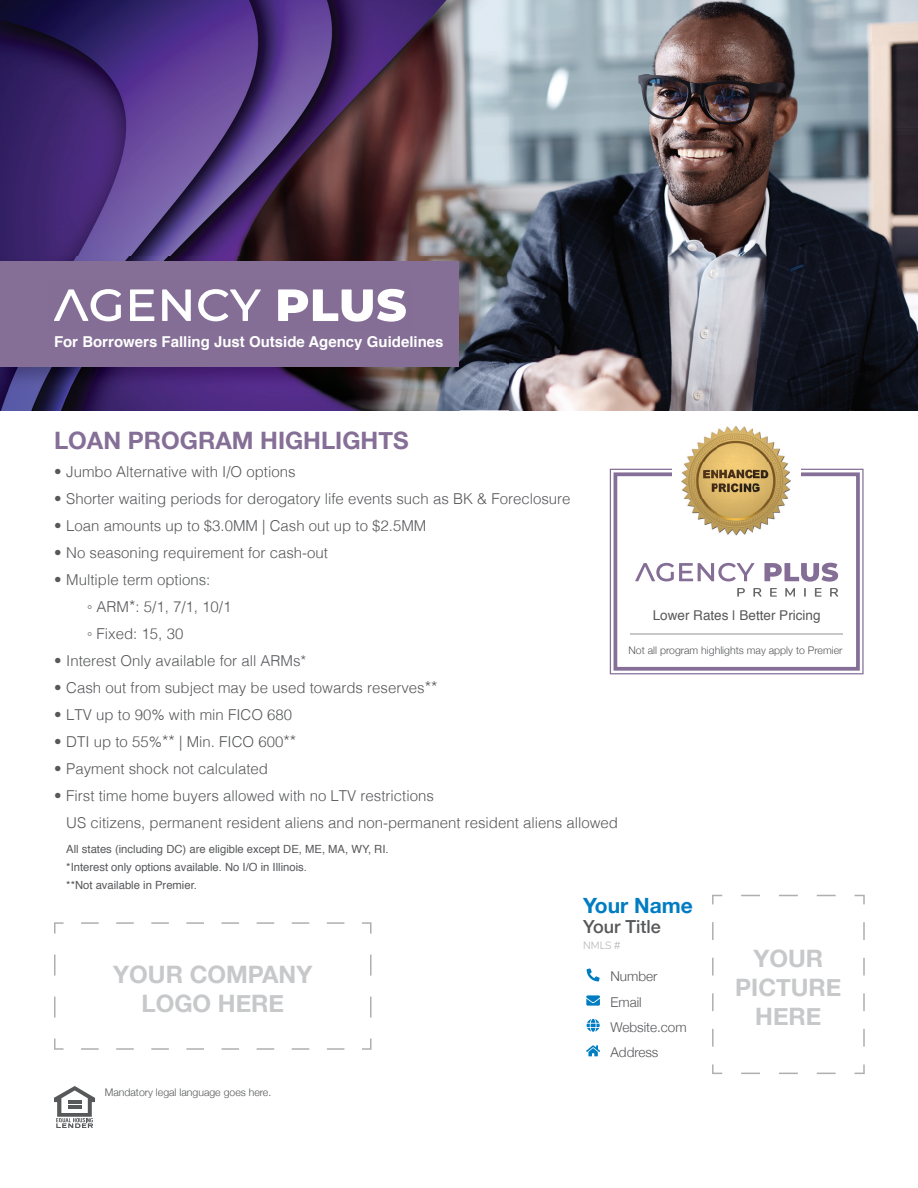
<style>
.page{position:relative;width:918px;height:1188px;background:#fff}
.page>*{position:absolute;margin:0;border:0;box-sizing:border-box;transform-origin:0 0}
.t1{font:700 24px/28.8px "Helvetica Neue";color:#c7c8ca;text-align:center}
.t2{font:700 24px "Helvetica Neue";color:#856f97}
.t3{font:700 21px "Helvetica Neue";color:#007cc2}
.t4{font:500 18px "Helvetica Neue";color:#57585a}
.t5{font:300 15px/27px "Helvetica";color:#57585a}
.t6{font:700 15px "Helvetica";color:#fff}
.t7{font:300 13.5px/25.2px "Helvetica Neue";color:#57585a}
.t8{font:13.5px "Helvetica";color:#57585a}
.t9{font:11.25px/18px "Helvetica";color:#57585a}
.t10{font:300 10.5px "Helvetica Neue";color:#57585a}
.t11{font:300 10.5px "Nunito";color:#afafaf}
.s1{font-family:"Arial";font-weight:400}
.s2{font-size:16.5px}
</style>
<div class="page">
<img style="left:0;top:0;width:510px;height:256px">
<img style="left:510px;top:0;width:408px;height:410px">
<img style="left:459px;top:256px;width:51px;height:154px">
<img style="left:0;top:388px;width:459px;height:22px">
<svg style="left:712px;top:895px;width:153px;height:179px"></svg>
<svg style="left:54px;top:922px;width:318px;height:128px"></svg>
<svg style="left:586px;top:995px;width:14px;height:11px"></svg>
<svg style="left:587px;top:1019px;width:13px;height:13px"></svg>
<svg style="left:586px;top:1045px;width:14px;height:11px"></svg>
<svg style="left:587px;top:968px;width:13px;height:13px"></svg>
<svg style="left:54px;top:1086px;width:41px;height:42px"></svg>
<svg style="left:610px;top:469px;width:254px;height:205px"></svg>
<svg style="left:614px;top:472px;width:246px;height:199px"></svg>
<svg style="left:737px;top:588px;width:101px;height:9px"></svg>
<svg style="left:635px;top:563px;width:120px;height:18px"></svg>
<svg style="left:764px;top:563px;width:74px;height:19px"></svg>
<div style="left:672px;top:426px;width:129px;height:110px;background:#fff"></div>
<img style="left:681px;top:426px;width:109px;height:110px">
<img style="left:0;top:256px;width:480px;height:132px">
<div style="left:0;top:261px;width:459px;height:106px;background:#856f97"></div>
<svg style="left:130px;top:289px;width:24px;height:32px"></svg>
<svg style="left:162px;top:289px;width:29px;height:32px"></svg>
<svg style="left:54px;top:289px;width:67px;height:32px"></svg>
<svg style="left:198px;top:289px;width:63px;height:32px"></svg>
<svg style="left:278px;top:289px;width:128px;height:33px"></svg>
<hr style="left:630px;top:634px;width:213px;height:1px;background:#c7c8ca">
<p class="t6" style="left:54px;top:330px;width:391px">For Borrowers Falling Just Outside Agency Guidelines</p>
<h1 class="t2" style="left:54px;top:422px;width:356px">LOAN PROGRAM HIGHLIGHTS</h1>
<p class="t5" style="left:54px;top:457px;width:243px">• Jumbo Alternative with I/O options</p>
<p class="t5" style="left:54px;top:484px;width:518px">• Shorter waiting periods for derogatory life events such as BK &amp; Foreclosure</p>
<p class="t5" style="left:54px;top:511px;width:374px">• Loan amounts up to $3.0MM | Cash out up to $2.5MM</p>
<p class="t5" style="left:54px;top:538px;width:276px">• No seasoning requirement for cash-out</p>
<p class="t5" style="left:87px;top:565px;width:146px;text-indent:-33px">• Multiple term options:<br><span class="s1">◦</span> ARM<span class="s2">*</span>: 5/1, 7/1, 10/1 <span class="s1">◦</span> Fixed: 15, 30</p>
<p class="t5" style="left:54px;top:646px;width:254px">• Interest Only available for all ARMs*</p>
<p class="t5" style="left:54px;top:673px;width:385px">• Cash out from subject may be used towards reserves<span class="s2">**</span></p>
<p class="t5" style="left:54px;top:700px;width:240px">• LTV up to 90% with min FICO 680</p>
<p class="t5" style="left:54px;top:727px;width:244px">• DTI up to 55%<span class="s2">**</span> | Min. FICO 600<span class="s2">**</span></p>
<p class="t5" style="left:54px;top:754px;width:216px">• Payment shock not calculated</p>
<p class="t5" style="left:66px;top:781px;width:553px;text-indent:-12px">• First time home buyers allowed with no LTV restrictions<br>US citizens, permanent resident aliens and non-permanent resident aliens allowed</p>
<p class="t9" style="left:66px;top:840px;width:324px">All states (including DC) are eligible except DE, ME, MA, WY, RI. *Interest only options available. No I/O in Illinois.<br>**Not available in Premier.</p>
<p class="t8" style="left:653px;top:605px;width:169px">Lower Rates | Better Pricing</p>
<p class="t10" style="left:629px;top:642px;width:215px">Not all program highlights may apply to Premier</p>
<h1 class="t1" style="left:113px;top:961px;width:201px">YOUR COMPANY<br>LOGO HERE</h1>
<p class="t10" style="left:105px;top:1084px;width:168px">Mandatory legal language goes here.</p>
<h2 class="t3" style="left:583px;top:889px;width:111px">Your Name</h2>
<p class="t4" style="left:583px;top:912px;width:79px">Your Title</p>
<p class="t11" style="left:583px;top:938px;width:39px">NMLS #</p>
<p class="t7" style="left:610px;top:963px;width:78px">Number<br>Email<br>Website.com<br>Address</p>
<h1 class="t1" style="left:735px;top:945px;width:108px">YOUR<br>PICTURE<br>HERE</h1>
</div>
